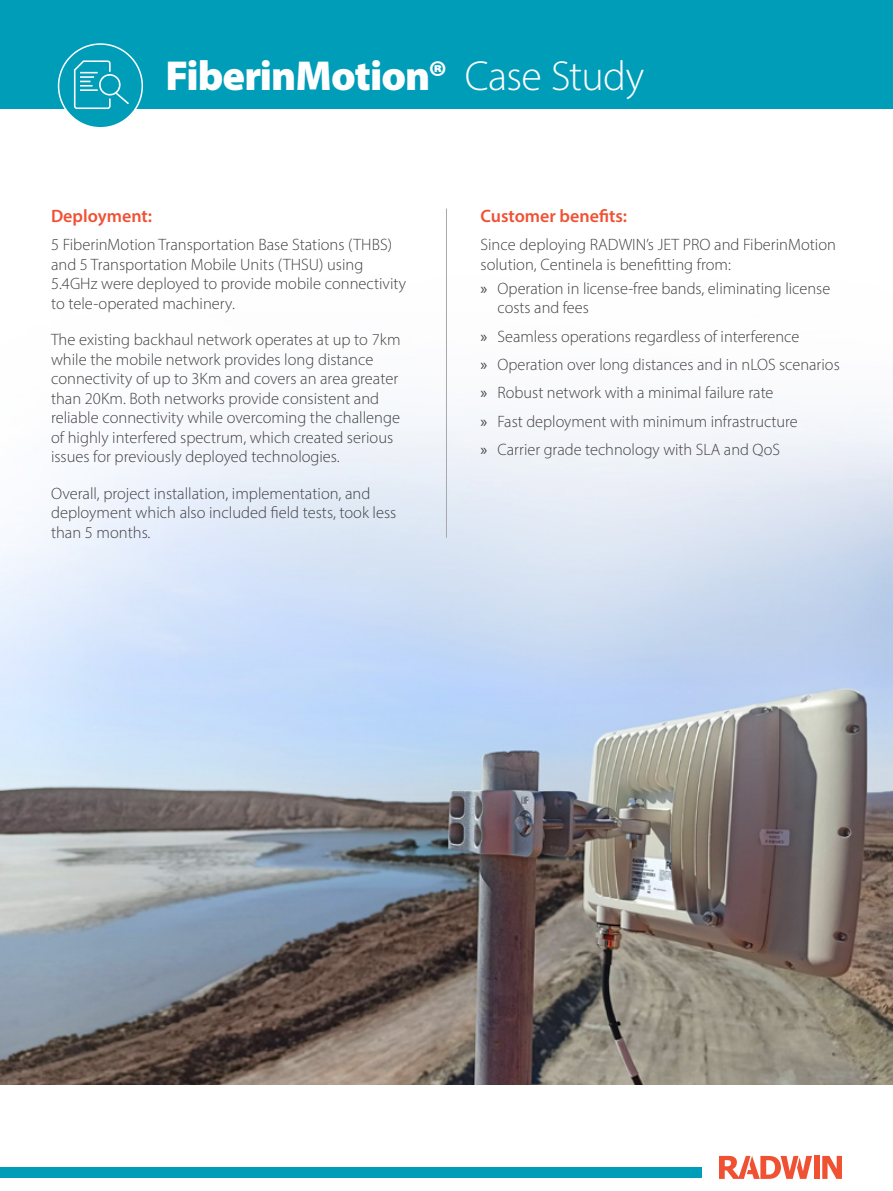
<style>
.page{position:relative;width:893px;height:1191px;background:#fff}
.page>*{position:absolute;margin:0;border:0;box-sizing:border-box;transform-origin:0 0}
.t1{font:900 42px "Myriad Pro";letter-spacing:-.025em;color:#fff}
.t2{font:600 18px "Myriad Pro";color:#f05133}
.t3{font:300 16.5px/19.5px "Myriad Pro";color:#414042}
.t4{font:16.5px "Myriad Pro";color:#414042}
.s1{font-weight:300}
</style>
<div class="page">
<div style="left:0;top:1167px;width:701px;height:11px;background:#009db9"></div>
<div style="left:0;top:0;width:893px;height:108px;background:#009db9"></div>
<div style="left:814px;top:1155px;width:6px;height:23px;background:#f05133"></div>
<svg style="left:822px;top:1155px;width:20px;height:23px"></svg>
<svg style="left:719px;top:1155px;width:93px;height:23px"></svg>
<div style="left:59px;top:44px;width:83px;height:84px;background:#009db9;border-radius:50%"></div>
<div style="left:58px;top:43px;width:85px;height:85px;border:2px solid #fff;border-radius:50%"></div>
<svg style="left:74px;top:60px;width:55px;height:49px"></svg>
<img style="left:0;top:414px;width:893px;height:670px">
<hr style="left:446px;top:208px;width:1px;height:329px;background:#a7a9ac">
<h1 class="t1" style="left:165px;top:48px;width:480px">FiberinMotion® <span class="s1">Case Study</span></h1>
<p class="t2" style="left:51px;top:204px;width:103px">Deployment:</p>
<p class="t3" style="left:51px;top:235px;width:357px">5 FiberinMotion Transportation Base Stations (THBS( and 5 Transportation Mobile Units (THSU) using 5.4GHz were deployed to provide mobile connectivity to tele-operated machinery.</p>
<p class="t3" style="left:51px;top:330px;width:351px">The existing backhaul network operates at up to 7km while the mobile network provides long distance connectivity of up to 3Km and covers an area greater than 20Km. Both networks provide consistent and reliable connectivity while overcoming the challenge of highly interfered spectrum, which created serious issues for previously deployed technologies.</p>
<p class="t3" style="left:51px;top:483px;width:347px">Overall, project installation, implementation, and deployment which also included field tests, took less than 5 months.</p>
<p class="t2" style="left:480px;top:204px;width:148px">Customer benefits:</p>
<p class="t3" style="left:480px;top:235px;width:357px">Since deploying RADWINs’ JET PRO and FiberinMotion solution, Centinela is benefitting from:</p>
<p class="t3" style="left:497px;top:278px;width:334px">Operation in license-free bands, eliminating license</p>
<p class="t4" style="left:480px;top:278px;width:8px">»</p>
<p class="t4" style="left:480px;top:326px;width:8px">»</p>
<p class="t3" style="left:497px;top:293px;width:303px;line-height:28.3px">costs and fees<br>Seamless operations regardless of interference</p>
<p class="t4" style="left:480px;top:354px;width:8px">»</p>
<p class="t3" style="left:497px;top:355px;width:344px">Operation over long distances and in nLOS scenarios</p>
<p class="t4" style="left:480px;top:382px;width:8px">»</p>
<p class="t3" style="left:497px;top:383px;width:278px">Robust network with a minimal failure rate</p>
<p class="t4" style="left:480px;top:411px;width:8px">»</p>
<p class="t3" style="left:497px;top:411px;width:302px">Fast deployment with minimum infrastructure</p>
<p class="t4" style="left:480px;top:439px;width:8px">»</p>
<p class="t3" style="left:497px;top:439px;width:284px">Carrier grade technology with SLA and QoS</p>
</div>
